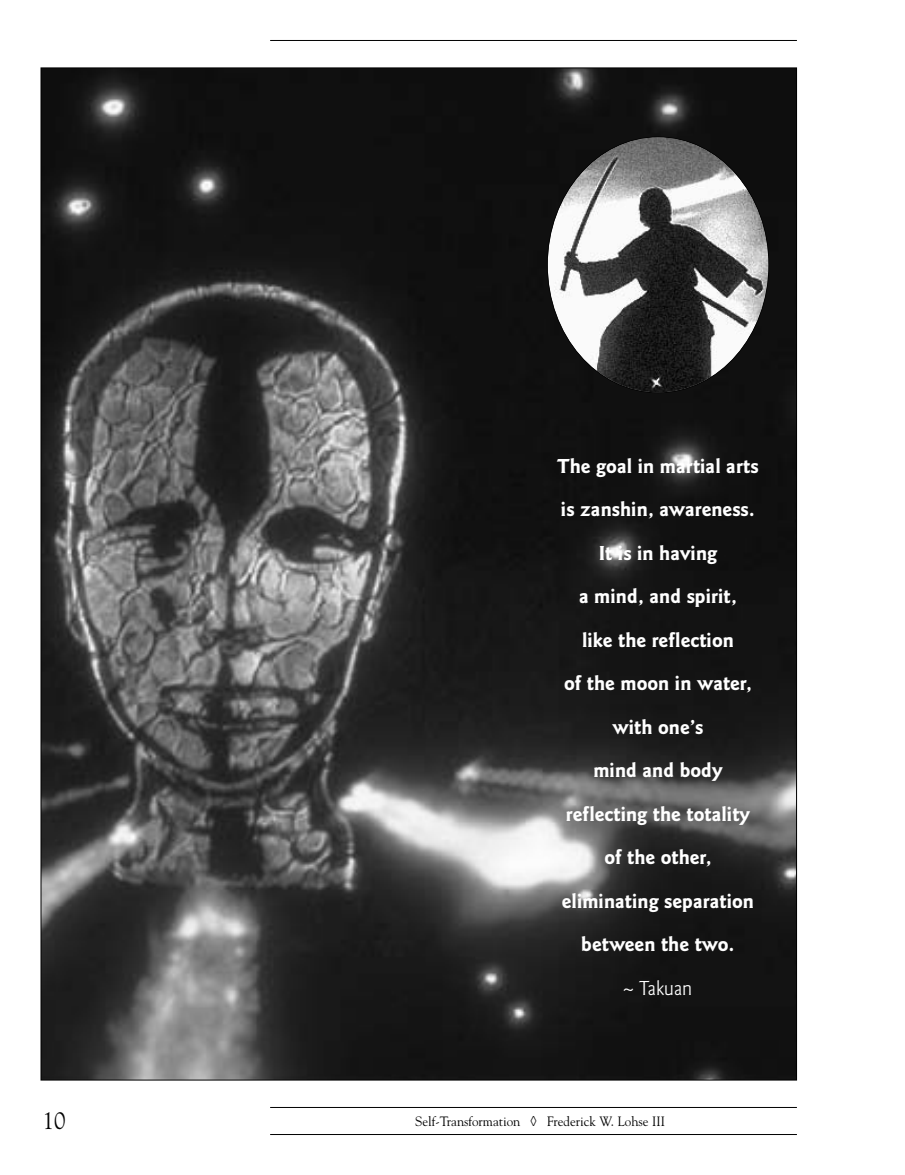
<style>
.page{position:relative;width:905px;height:1175px;background:#fff}
.page>*{position:absolute;margin:0;border:0;box-sizing:border-box;transform-origin:0 0}
.t1{font:24px "Goudy";color:#000;scale:.96 1}
.t2{font:700 21px/43.5px "Goudy Sans";color:#fff;text-align:center;scale:.96 1}
.t3{font:21px "Goudy Sans";color:#fff;scale:.96 1}
.t4{font:13.5px "Goudy";color:#000;scale:.96 1}
</style>
<div class="page">
<img style="left:43px;top:70px;width:751px;height:1008px">
<hr style="left:270px;top:1134px;width:526px;height:1px;background:#000">
<hr style="left:270px;top:1107px;width:526px;height:1px;background:#000">
<hr style="left:270px;top:40px;width:526px;height:1px;background:#000">
<img style="left:548px;top:137px;width:220px;height:255px;border-radius:50%">
<p class="t2" style="left:557px;top:445px;width:211px">The goal in martial arts is zanshin, awareness.<br>It is in having<br>a mind, and spirit,<br>like the reflection<br>of the moon in water, with one’s<br>mind and body reflecting the totality of the other, eliminating separation between the two.</p>
<p class="t3" style="left:623px;top:980px;width:73px">~ Takuan</p>
<p class="t1" style="left:43px;top:1107px;width:26px">10</p>
<p class="t4" style="left:415px;top:1113px;width:262px">Self-Transformation ◊ Frederick W. Lohse III</p>
</div>
